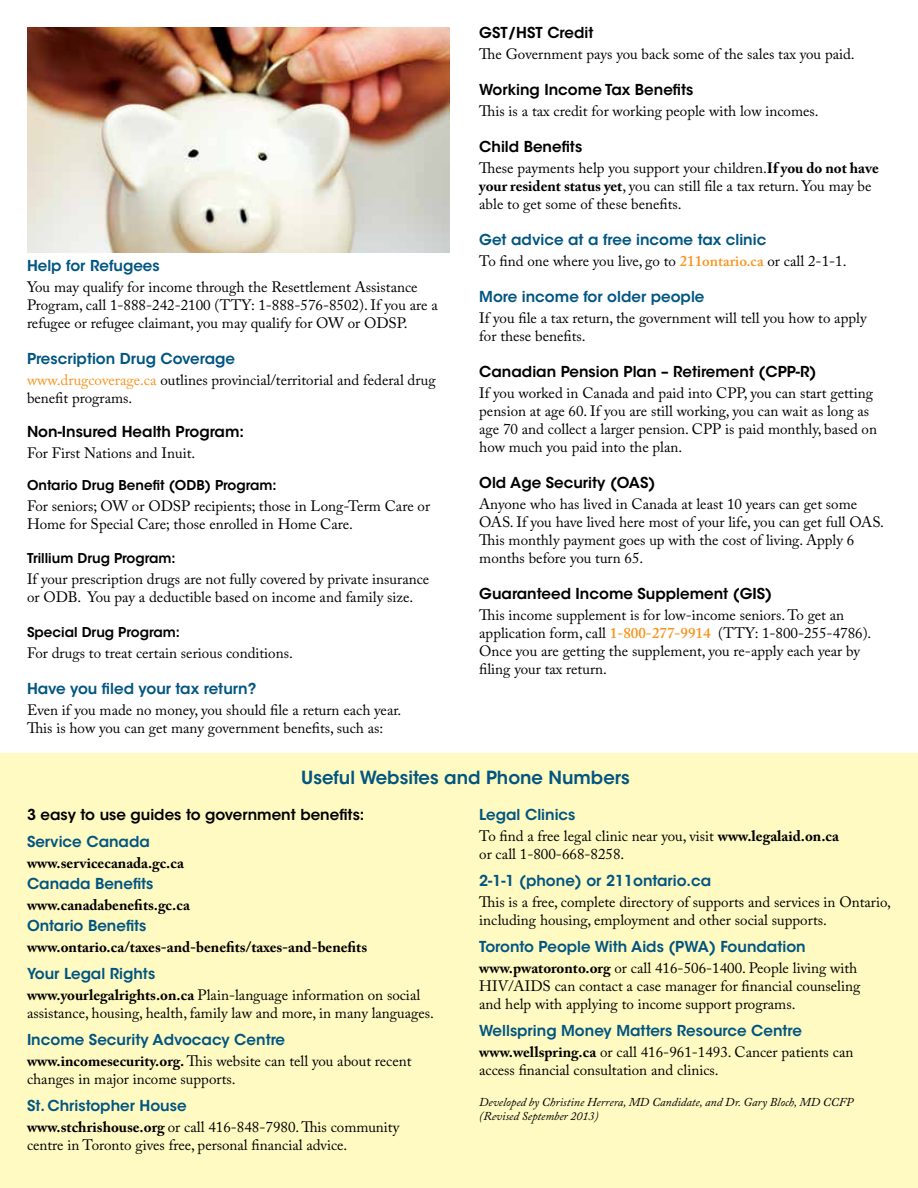
<style>
.page{position:relative;width:918px;height:1188px;background:#fff}
.page>*{position:absolute;margin:0;border:0;box-sizing:border-box;transform-origin:0 0}
.t1{font:600 18px "ITC Avant Garde Std";color:#005581}
.t2{font:15px/18px "Adobe Caslon Pro";color:#000}
.t3{font:600 15px "ITC Avant Garde Std";color:#005581}
.t4{font:600 15px "ITC Avant Garde Std";color:#000}
.t5{font:700 15px "Adobe Caslon Pro";color:#000}
.t6{font:600 13.5px "ITC Avant Garde Std";color:#000}
.t7{font:italic 12px/14.4px "Adobe Caslon Pro";color:#000}
.s1{color:#f7941e}
.s2{font-weight:700}
.s3{font-weight:600;color:#f7941e}
</style>
<div class="page">
<img style="left:27px;top:27px;width:423px;height:226px">
<div style="left:0;top:754px;width:918px;height:434px;background:#fffac2"></div>
<p class="t3" style="left:27px;top:256px;width:134px">Help for Refugees</p>
<p class="t2" style="left:27px;top:277px;width:412px">You may qualify for income through the Resettlement Assistance<br>Program, call 1-888-242-2100 (TTY: 1-888-576-8502). If you are a refugee or refugee claimant, you may qualify for OW or ODSP.</p>
<p class="t3" style="left:27px;top:349px;width:210px">Prescription Drug Coverage</p>
<p class="t2" style="left:27px;top:370px;width:410px"><span class="s1">www.drugcoverage.ca</span> outlines provincial/territorial and federal drug benefit programs.</p>
<p class="t4" style="left:27px;top:422px;width:219px">Non-Insured Health Program:</p>
<p class="t2" style="left:27px;top:444px;width:170px">For First Nations and Inuit.</p>
<p class="t6" style="left:27px;top:477px;width:251px">Ontario Drug Benefit (ODB) Program:</p>
<p class="t2" style="left:27px;top:497px;width:405px">For seniors; OW or ODSP recipients; those in Long-Term Care or<br>Home for Special Care; those enrolled in Home Care.</p>
<p class="t6" style="left:27px;top:550px;width:150px">Trillium Drug Program:</p>
<p class="t2" style="left:27px;top:570px;width:404px">If your prescription drugs are not fully covered by private insurance or ODB. You pay a deductible based on income and family size.</p>
<p class="t6" style="left:27px;top:623px;width:154px">Special Drug Program:</p>
<p class="t2" style="left:27px;top:643px;width:267px">For drugs to treat certain serious conditions.</p>
<p class="t3" style="left:27px;top:679px;width:231px">Have you filed your tax return?</p>
<p class="t2" style="left:27px;top:700px;width:376px">Even if you made no money, you should file a return each year.<br>This is how you can get many government benefits, such as:</p>
<p class="t4" style="left:479px;top:23px;width:116px">GST/HST Credit</p>
<p class="t2" style="left:479px;top:45px;width:377px">The Government pays you back some of the sales tax you paid.</p>
<p class="t4" style="left:479px;top:80px;width:216px">Working Income Tax Benefits</p>
<p class="t2" style="left:479px;top:102px;width:341px">This is a tax credit for working people with low incomes.</p>
<p class="t4" style="left:479px;top:137px;width:105px">Child Benefits</p>
<p class="t2" style="left:479px;top:159px;width:401px">These payments help you support your children.<span class="s2">If you do not have your resident status yet</span>, you can still file a tax return. You may be able to get some of these benefits.</p>
<p class="t3" style="left:479px;top:230px;width:289px">Get advice at a free income tax clinic</p>
<p class="t2" style="left:479px;top:252px;width:369px">To find one where you live, go to <span class="s3">211ontario.ca</span> or call 2-1-1.</p>
<p class="t3" style="left:479px;top:287px;width:227px">More income for older people</p>
<p class="t2" style="left:479px;top:309px;width:389px">If you file a tax return, the government will tell you how to apply for these benefits.</p>
<p class="t4" style="left:479px;top:362px;width:339px">Canadian Pension Plan – Retirement (CPP-R)</p>
<p class="t2" style="left:479px;top:384px;width:399px">If you worked in Canada and paid into CPP, you can start getting pension at age 60. If you are still working, you can wait as long as age 70 and collect a larger pension. CPP is paid monthly, based on how much you paid into the plan.</p>
<p class="t4" style="left:479px;top:473px;width:178px">Old Age Security (OAS)</p>
<p class="t2" style="left:479px;top:495px;width:406px">Anyone who has lived in Canada at least 10 years can get some OAS. If you have lived here most of your life, you can get full OAS.<br>This monthly payment goes up with the cost of living. Apply 6 months before you turn 65.</p>
<p class="t4" style="left:479px;top:584px;width:294px">Guaranteed Income Supplement (GIS)</p>
<p class="t2" style="left:479px;top:606px;width:394px">This income supplement is for low-income seniors. To get an application form, call <span class="s3">1-800-277-9914</span> (TTY: 1-800-255-4786).<br>Once you are getting the supplement, you re-apply each year by filing your tax return.</p>
<p class="t1" style="left:301px;top:766px;width:330px">Useful Websites and Phone Numbers</p>
<p class="t4" style="left:27px;top:805px;width:339px">3 easy to use guides to government benefits:</p>
<p class="t3" style="left:27px;top:832px;width:124px">Service Canada</p>
<p class="t5" style="left:27px;top:854px;width:159px">www.servicecanada.gc.ca</p>
<p class="t3" style="left:27px;top:874px;width:128px">Canada Benefits</p>
<p class="t5" style="left:27px;top:896px;width:164px">www.canadabenefits.gc.ca</p>
<p class="t3" style="left:27px;top:916px;width:121px">Ontario Benefits</p>
<p class="t5" style="left:27px;top:938px;width:342px">www.ontario.ca/taxes-and-benefits/taxes-and-benefits</p>
<p class="t3" style="left:27px;top:964px;width:130px">Your Legal Rights</p>
<p class="t2" style="left:27px;top:986px;width:408px"><span class="s2">www.yourlegalrights.on.ca</span> Plain-language information on social assistance, housing, health, family law and more, in many languages.</p>
<p class="t3" style="left:27px;top:1030px;width:260px">Income Security Advocacy Centre</p>
<p class="t2" style="left:27px;top:1052px;width:386px"><span class="s2">www.incomesecurity.org.</span> This website can tell you about recent changes in major income supports.</p>
<p class="t3" style="left:27px;top:1096px;width:161px">St. Christopher House</p>
<p class="t2" style="left:27px;top:1118px;width:374px"><span class="s2">www.stchrishouse.org</span> or call 416-848-7980. This community centre in Toronto gives free, personal financial advice.</p>
<p class="t3" style="left:479px;top:805px;width:98px">Legal Clinics</p>
<p class="t2" style="left:479px;top:827px;width:361px">To find a free legal clinic near you, visit <span class="s2">www.legalaid.on.ca </span>or call 1-800-668-8258.</p>
<p class="t3" style="left:479px;top:871px;width:233px">2-1-1 (phone) or 211ontario.ca</p>
<p class="t2" style="left:479px;top:893px;width:413px">This is a free, complete directory of supports and services in Ontario, including housing, employment and other social supports.</p>
<p class="t3" style="left:479px;top:937px;width:328px">Toronto People With Aids (PWA) Foundation</p>
<p class="t2" style="left:479px;top:959px;width:383px"><span class="s2">www.pwatoronto.org</span> or call 416-506-1400. People living with<br>HIV/AIDS can contact a case manager for financial counseling and help with applying to income support programs.</p>
<p class="t3" style="left:479px;top:1021px;width:324px">Wellspring Money Matters Resource Centre</p>
<p class="t2" style="left:479px;top:1043px;width:376px"><span class="s2">www.wellspring.ca</span> or call 416-961-1493. Cancer patients can access financial consultation and clinics.</p>
<p class="t7" style="left:479px;top:1095px;width:375px">Developed by Christine Herrera, MD Candidate, and Dr. Gary Bloch, MD CCFP (Revised September 2013)</p>
</div>
